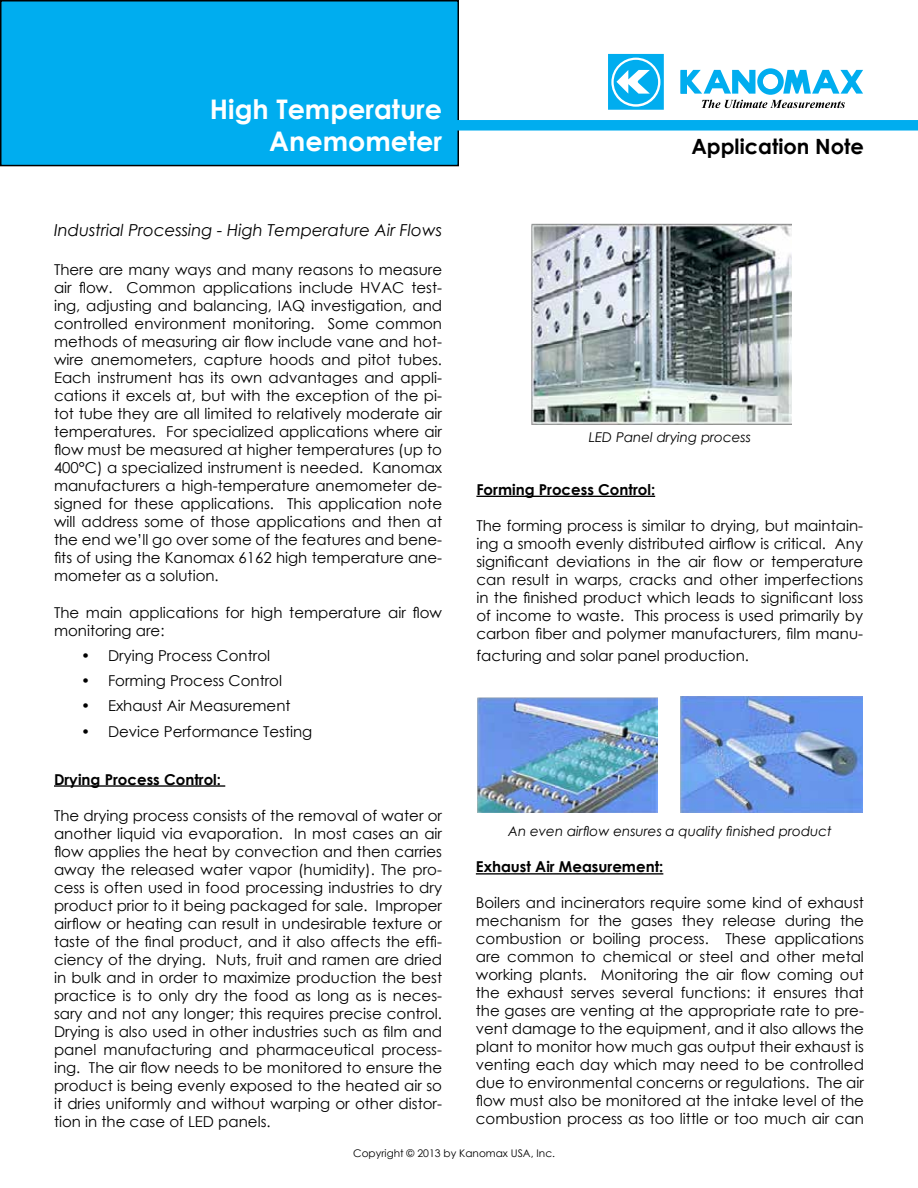
<style>
.page{position:relative;width:918px;height:1188px;background:#fff}
.page>*{position:absolute;margin:0;border:0;box-sizing:border-box;transform-origin:0 0}
.t1{font:700 27px/32.4px "Century Gothic";color:#fff;text-align:right}
.t2{font:700 21px "Century Gothic";color:#000}
.t3{font:italic 16.5px "Century Gothic";color:#000}
.t4{font:15px/18px "Century Gothic";color:#000;text-align:justify}
.t5{font:700 15px "Century Gothic";color:#000}
.t6{font:italic 13.5px "Century Gothic";color:#000}
.t7{font:10.5px "Century Gothic";color:#000}
</style>
<div class="page">
<div style="left:1px;top:1px;width:457px;height:165px;background:#00adef"></div>
<div style="left:0;top:0;width:459px;height:166px;border:2px solid #000"></div>
<div style="left:442px;top:120px;width:476px;height:11px;background:#00adef"></div>
<hr style="left:54px;top:785px;width:171px;height:2px;background:#000">
<img style="left:532px;top:223px;width:259px;height:201px">
<hr style="left:476px;top:496px;width:179px;height:1px;background:#000">
<img style="left:477px;top:697px;width:180px;height:116px">
<img style="left:681px;top:696px;width:182px;height:117px">
<svg style="left:681px;top:68px;width:182px;height:40px"></svg>
<svg style="left:608px;top:54px;width:56px;height:56px"></svg>
<hr style="left:476px;top:873px;width:187px;height:2px;background:#000">
<h1 class="t1" style="left:210px;top:92px;width:234px">High Temperature<br>Anemometer</h1>
<p class="t3" style="left:54px;top:219px;width:390px">Industrial Processing - High Temperature Air Flows</p>
<p class="t4" style="left:54px;top:260px;width:390px">There are many ways and many reasons to measure air flow. Common applications include HVAC test&shy;ing, adjusting and balancing, IAQ investigation, and controlled environment monitoring. Some common methods of measuring air flow include vane and hot&shy;wire anemometers, capture hoods and pitot tubes.<br>Each instrument has its own advantages and appli&shy;cations it excels at, but with the exception of the pi&shy;tot tube they are all limited to relatively moderate air temperatures. For specialized applications where air flow must be measured at higher temperatures (up to 400°C) a specialized instrument is needed. Kanomax manufacturers a high-temperature anemometer de&shy;signed for these applications. This application note will address some of those applications and then at the end we’ll go over some of the features and bene&shy;fits of using the Kanomax 6162 high temperature ane&shy;mometer as a solution.</p>
<p class="t4" style="left:54px;top:604px;width:390px">The main applications for high temperature air flow monitoring are:</p>
<p class="t4" style="left:81px;top:647px;width:191px">• Drying Process Control</p>
<p class="t4" style="left:81px;top:671px;width:203px">• Forming Process Control</p>
<p class="t4" style="left:81px;top:696px;width:211px">• Exhaust Air Measurement</p>
<p class="t4" style="left:81px;top:722px;width:233px">• Device Performance Testing</p>
<p class="t5" style="left:54px;top:768px;width:169px">Drying Process Control:</p>
<p class="t4" style="left:54px;top:806px;width:390px">The drying process consists of the removal of water or another liquid via evaporation. In most cases an air flow applies the heat by convection and then carries away the released water vapor (humidity). The pro&shy;cess is often used in food processing industries to dry product prior to it being packaged for sale. Improper airflow or heating can result in undesirable texture or taste of the final product, and it also affects the effi&shy;ciency of the drying. Nuts, fruit and ramen are dried in bulk and in order to maximize production the best practice is to only dry the food as long as is neces&shy;sary and not any longer; this requires precise control.<br>Drying is also used in other industries such as film and panel manufacturing and pharmaceutical process&shy;ing. The air flow needs to be monitored to ensure the product is being evenly exposed to the heated air so it dries uniformly and without warping or other distor&shy;tion in the case of LED panels.</p>
<h2 class="t2" style="left:691px;top:130px;width:174px">Application Note</h2>
<p class="t6" style="left:589px;top:428px;width:164px">LED Panel drying process</p>
<p class="t5" style="left:476px;top:478px;width:180px">Forming Process Control:</p>
<p class="t4" style="left:476px;top:516px;width:388px">The forming process is similar to drying, but maintain&shy;ing a smooth evenly distributed airflow is critical. Any significant deviations in the air flow or temperature can result in warps, cracks and other imperfections in the finished product which leads to significant loss of income to waste. This process is used primarily by carbon fiber and polymer manufacturers, film manu-</p>
<p class="t4" style="left:476px;top:646px;width:274px">facturing and solar panel production.</p>
<p class="t6" style="left:508px;top:822px;width:325px">An even airflow ensures a quality finished product</p>
<p class="t5" style="left:476px;top:856px;width:189px">Exhaust Air Measurement:</p>
<p class="t4" style="left:476px;top:894px;width:390px">Boilers and incinerators require some kind of exhaust mechanism for the gases they release during the combustion or boiling process. These applications are common to chemical or steel and other metal working plants. Monitoring the air flow coming out the exhaust serves several functions: it ensures that the gases are venting at the appropriate rate to pre&shy;vent damage to the equipment, and it also allows the plant to monitor how much gas output their exhaust is venting each day which may need to be controlled due to environmental concerns or regulations. The air flow must also be monitored at the intake level of the combustion process as too little or too much air can</p>
<p class="t7" style="left:353px;top:1146px;width:203px">Copyright © 2013 by Kanomax USA, Inc.</p>
</div>
